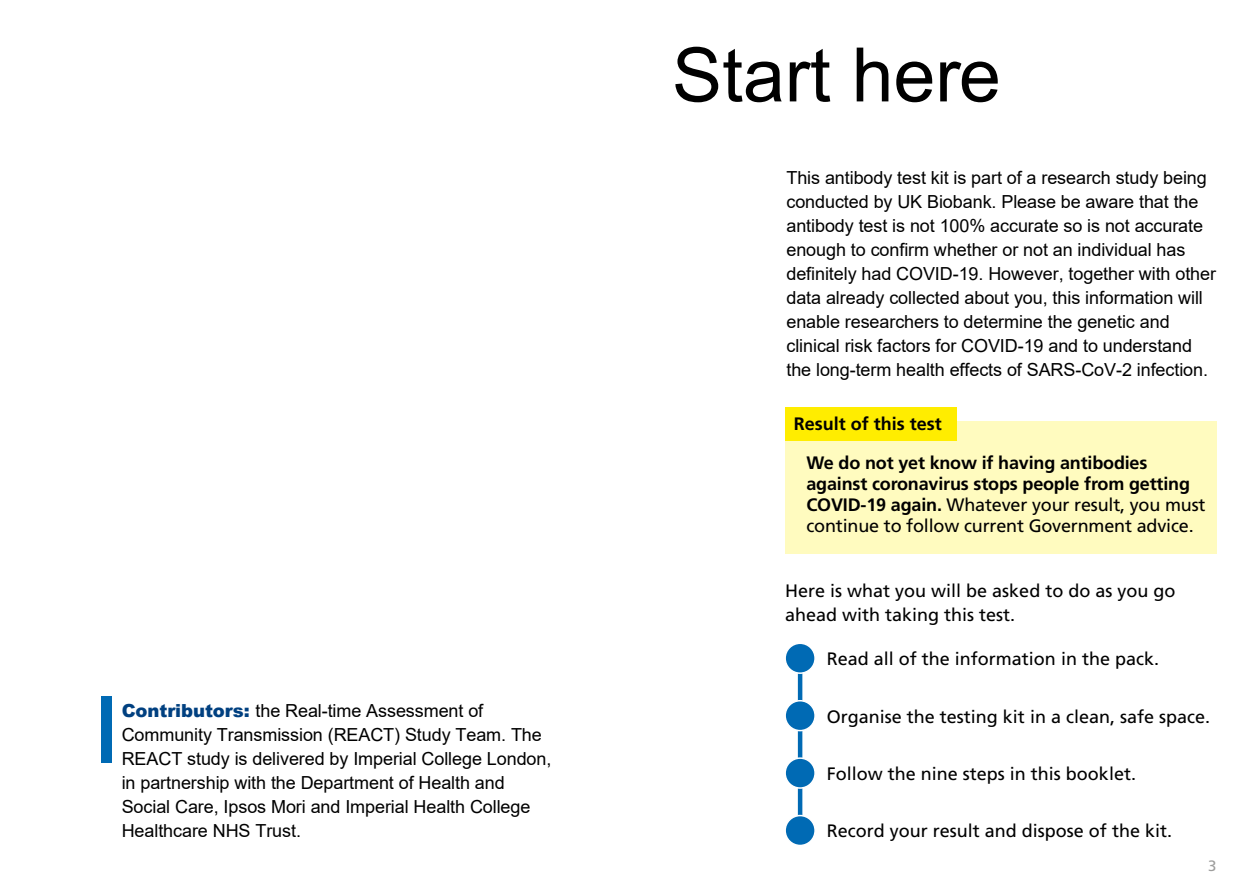
<style>
.page{position:relative;width:1259px;height:893px;background:#fff}
.page>*{position:absolute;margin:0;border:0;box-sizing:border-box;transform-origin:0 0}
.t1{font:75.15px "Arial";color:#000}
.t2{font:18px/24px "Arial";letter-spacing:-.005em;color:#000}
.t3{font:18px/24px "Arial";letter-spacing:-.005em;color:#000}
.t4{font:18px/24px "Frutiger";color:#000}
.t5{font:700 18px/21px "Frutiger";letter-spacing:-.01em;color:#000}
.t6{font:15px "Frutiger";color:#9d9d9c}
.s1{font-weight:900;color:#004080}
.s2{font-weight:400}
</style>
<div class="page">
<hr style="left:798px;top:658px;width:4px;height:179px;background:#006ab4">
<div style="left:785px;top:421px;width:431px;height:132px;background:#fffbbf"></div>
<div style="left:785px;top:408px;width:172px;height:33px;background:#ffed00"></div>
<div style="left:785px;top:643px;width:30px;height:30px;background:#006ab4;border-radius:50%"></div>
<div style="left:784px;top:642px;width:32px;height:32px;border:2px solid #fff;border-radius:50%"></div>
<div style="left:785px;top:701px;width:30px;height:30px;background:#006ab4;border-radius:50%"></div>
<div style="left:784px;top:700px;width:32px;height:31px;border:2px solid #fff;border-radius:50%"></div>
<div style="left:785px;top:758px;width:30px;height:30px;background:#006ab4;border-radius:50%"></div>
<div style="left:784px;top:757px;width:32px;height:32px;border:2px solid #fff;border-radius:50%"></div>
<div style="left:785px;top:815px;width:30px;height:30px;background:#006ab4;border-radius:50%"></div>
<div style="left:784px;top:815px;width:32px;height:31px;border:2px solid #fff;border-radius:50%"></div>
<div style="left:102px;top:696px;width:10px;height:67px;background:#006ab4"></div>
<p class="t3" style="left:122px;top:698px;width:431px"><span class="s1">Contributors:</span> the Real-time Assessment of Community Transmission (REACT) Study Team. The REACT study is delivered by Imperial College London, in partnership with the Department of Health and Social Care, Ipsos Mori and Imperial Health College Healthcare NHS Trust.</p>
<h1 class="t1" style="left:672px;top:23px;width:330px">Start here</h1>
<p class="t2" style="left:786px;top:166px;width:431px">This antibody test kit is part of a research study being conducted by UK Biobank. Please be aware that the antibody test is not 100% accurate so is not accurate enough to confirm whether or not an individual has definitely had COVID-19. However, together with other data already collected about you, this information will enable researchers to determine the genetic and clinical risk factors for COVID-19 and to understand the long-term health effects of SARS-CoV-2 infection.</p>
<p class="t5" style="left:793px;top:413px;width:150px">Result of this test</p>
<p class="t5" style="left:806px;top:452px;width:401px">We do not yet know if having antibodies against coronavirus stops people from getting COVID-19 again. <span class="s2">Whatever your result, you must continue to follow current Government advice.</span></p>
<p class="t4" style="left:785px;top:578px;width:392px">Here is what you will be asked to do as you go ahead with taking this test.</p>
<p class="t4" style="left:827px;top:647px;width:334px">Read all of the information in the pack.</p>
<p class="t4" style="left:827px;top:704px;width:385px">Organise the testing kit in a clean, safe space.</p>
<p class="t4" style="left:827px;top:762px;width:311px">Follow the nine steps in this booklet.</p>
<p class="t4" style="left:827px;top:819px;width:347px">Record your result and dispose of the kit.</p>
<p class="t6" style="left:1208px;top:857px;width:10px">3</p>
</div>
